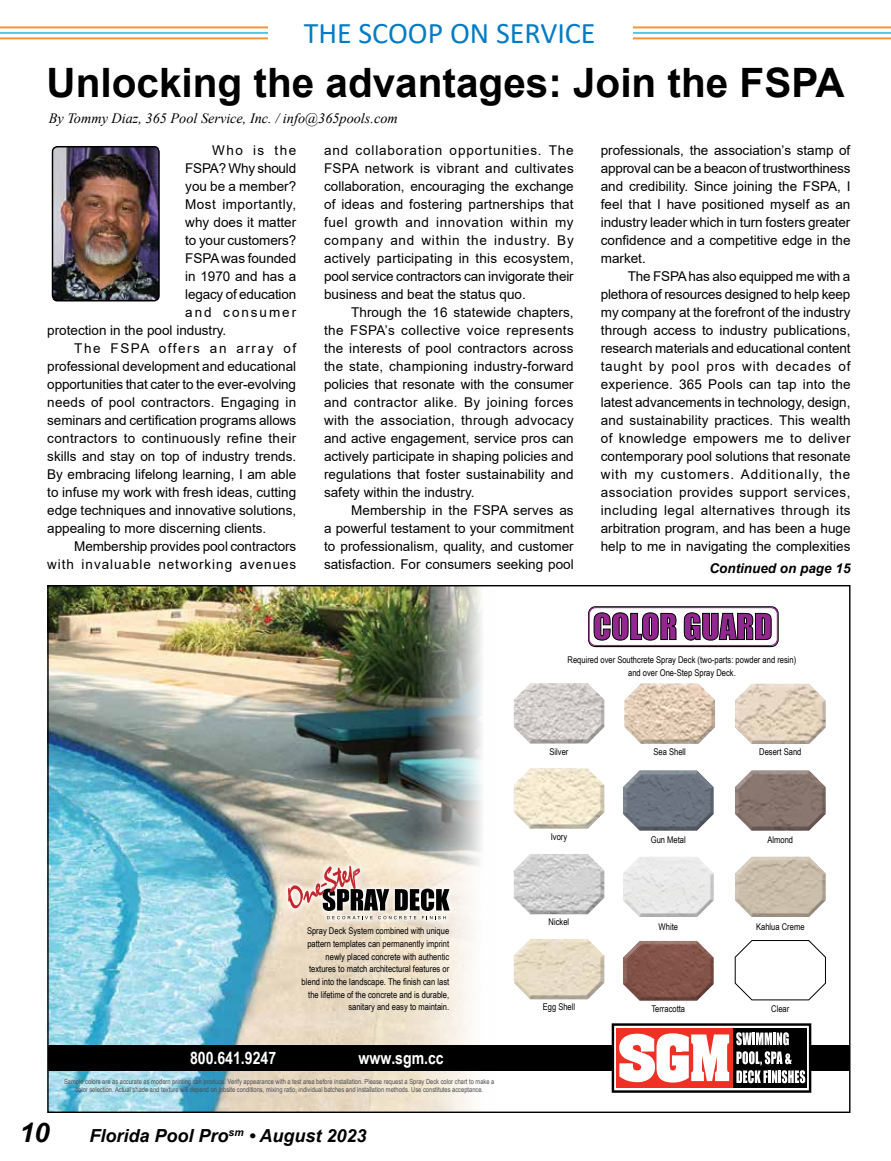
<style>
.page{position:relative;width:891px;height:1161px;background:#fff}
.page>*{position:absolute;margin:0;border:0;box-sizing:border-box;transform-origin:0 0}
.t1{font:700 40.5px "Arial";color:#000}
.t2{font:30px "Calibri";color:#007cc3}
.t3{font:italic 700 27px "Arial";color:#000}
.t4{font:italic 700 18px "Arial";color:#000}
.t5{font:700 17.1px "Arial Narrow Special G1";color:#fff}
.t6{font:italic 14.25px "Times New Roman";color:#000}
.t7{font:13.5px/18px "Arial";color:#000;text-align:justify}
.t8{font:13.5px "Arial";letter-spacing:.025em;color:#000}
.t9{font:13.5px "Arial";letter-spacing:.02em;color:#000}
.t10{font:13.5px "Arial";letter-spacing:.07em;color:#000}
.t11{font:13.5px "Arial";letter-spacing:.115em;color:#000}
.t12{font:italic 700 13.5px "Arial";color:#000}
.t13{font:13.5px "Arial";letter-spacing:.035em;color:#000}
.t14{font:13.5px "Arial";letter-spacing:.145em;color:#000}
.t15{font:9.3px/12.6px "Arial Narrow";color:#000;text-align:right}
.t16{font:7.05px/8.4px "Arial Narrow";color:#4d4d4f;text-align:center}
</style>
<div class="page">
<hr style="left:0;top:32px;width:891px;height:2px;background:#4fc6e0">
<hr style="left:0;top:37px;width:891px;height:3px;background:#f79433">
<hr style="left:0;top:26px;width:891px;height:3px;background:#f79433">
<div style="left:268px;top:0;width:364px;height:54px;background:#fff"></div>
<img style="left:52px;top:148px;width:106px;height:153px">
<div style="left:52px;top:146px;width:108px;height:155px;border:2px solid #000;border-radius:5px"></div>
<img style="left:49px;top:587px;width:446px;height:524px">
<div style="left:48px;top:1046px;width:802px;height:25px;background:#000"></div>
<div style="left:613px;top:1025px;width:197px;height:67px;background:#fff"></div>
<div style="left:612px;top:1023px;width:199px;height:70px;border:2px solid #000"></div>
<div style="left:616px;top:1028px;width:117px;height:60px;background:#ee3124"></div>
<div style="left:733px;top:1028px;width:74px;height:60px;background:#000"></div>
<svg style="left:619px;top:1032px;width:186px;height:52px"></svg>
<div style="left:282px;top:860px;width:174px;height:65px;background:#fff;opacity:.85"></div>
<svg style="left:288px;top:866px;width:162px;height:53px;background:#baa89d"></svg>
<svg style="left:594px;top:612px;width:83px;height:29px"></svg>
<svg style="left:684px;top:612px;width:88px;height:29px;background:#854983"></svg>
<div style="left:588px;top:606px;width:191px;height:41px;border:1px solid #000;border-radius:7px"></div>
<div style="left:589px;top:607px;width:189px;height:39px;border:1px solid #92278f;border-radius:7px"></div>
<div style="left:734px;top:853px;width:94px;height:49px;background:#fff;opacity:.75"></div>
<div style="left:734px;top:871px;width:94px;height:46px;background:#000;opacity:.75"></div>
<div style="left:513px;top:851px;width:93px;height:48px;background:#fff;opacity:.75"></div>
<div style="left:513px;top:869px;width:93px;height:46px;background:#000;opacity:.75"></div>
<div style="left:513px;top:936px;width:93px;height:48px;background:#fff;opacity:.75"></div>
<div style="left:513px;top:954px;width:93px;height:46px;background:#000;opacity:.75"></div>
<div style="left:734px;top:680px;width:94px;height:49px;background:#fff;opacity:.75"></div>
<div style="left:734px;top:698px;width:94px;height:46px;background:#000;opacity:.75"></div>
<div style="left:622px;top:853px;width:93px;height:49px;background:#fff;opacity:.75"></div>
<div style="left:622px;top:871px;width:93px;height:46px;background:#000;opacity:.75"></div>
<div style="left:623px;top:680px;width:94px;height:48px;background:#fff;opacity:.75"></div>
<div style="left:623px;top:698px;width:94px;height:46px;background:#000;opacity:.75"></div>
<div style="left:513px;top:680px;width:94px;height:48px;background:#fff;opacity:.75"></div>
<div style="left:513px;top:698px;width:94px;height:46px;background:#000;opacity:.75"></div>
<div style="left:622px;top:938px;width:93px;height:47px;background:#fff;opacity:.75"></div>
<div style="left:622px;top:956px;width:93px;height:46px;background:#000;opacity:.75"></div>
<div style="left:622px;top:767px;width:93px;height:48px;background:#fff;opacity:.75"></div>
<div style="left:622px;top:785px;width:93px;height:46px;background:#000;opacity:.75"></div>
<div style="left:513px;top:765px;width:93px;height:48px;background:#fff;opacity:.75"></div>
<div style="left:513px;top:783px;width:93px;height:46px;background:#000;opacity:.75"></div>
<svg style="left:735px;top:940px;width:91px;height:61px"></svg>
<div style="left:734px;top:767px;width:94px;height:48px;background:#fff;opacity:.75"></div>
<div style="left:734px;top:785px;width:94px;height:46px;background:#000;opacity:.75"></div>
<h2 class="t2" style="left:304px;top:12px;width:293px">THE SCOOP ON SERVICE</h2>
<h1 class="t1" style="left:46px;top:54px;width:800px">Unlocking the advantages: Join the FSPA</h1>
<p class="t6" style="left:49px;top:108px;width:351px">By Tommy Diaz, 365 Pool Service, Inc. / info@365pools.com</p>
<p class="t7" style="left:212px;top:142px;width:85px">Who is the</p>
<p class="t7" style="left:185px;top:159px;width:112px">FSPA? Why should</p>
<p class="t7" style="left:185px;top:177px;width:112px">you be a member?</p>
<p class="t13" style="left:185px;top:195px;width:112px">Most importantly,</p>
<p class="t7" style="left:185px;top:213px;width:112px">why does it matter</p>
<p class="t7" style="left:185px;top:231px;width:113px">to your customers?</p>
<p class="t7" style="left:185px;top:249px;width:112px">FSPA was founded</p>
<p class="t7" style="left:185px;top:267px;width:112px">in 1970 and has a</p>
<p class="t7" style="left:185px;top:285px;width:112px">legacy of education</p>
<p class="t14" style="left:185px;top:303px;width:112px">and consumer</p>
<p class="t7" style="left:47px;top:321px;width:181px">protection in the pool industry.</p>
<p class="t11" style="left:74px;top:339px;width:223px">The FSPA offers an array of</p>
<p class="t7" style="left:47px;top:357px;width:250px">professional development and educational</p>
<p class="t7" style="left:47px;top:375px;width:250px">opportunities that cater to the ever-evolving</p>
<p class="t9" style="left:47px;top:393px;width:251px">needs of pool contractors. Engaging in</p>
<p class="t7" style="left:47px;top:411px;width:251px">seminars and certification programs allows</p>
<p class="t8" style="left:47px;top:429px;width:250px">contractors to continuously refine their</p>
<p class="t7" style="left:47px;top:447px;width:251px">skills and stay on top of industry trends.</p>
<p class="t7" style="left:47px;top:465px;width:250px">By embracing lifelong learning, I am able</p>
<p class="t7" style="left:47px;top:483px;width:251px">to infuse my work with fresh ideas, cutting</p>
<p class="t7" style="left:47px;top:501px;width:250px">edge techniques and innovative solutions,</p>
<p class="t7" style="left:47px;top:519px;width:221px">appealing to more discerning clients.</p>
<p class="t7" style="left:74px;top:537px;width:223px">Membership provides pool contractors</p>
<p class="t10" style="left:47px;top:555px;width:251px">with invaluable networking avenues</p>
<p class="t7" style="left:324px;top:141px;width:251px">and collaboration opportunities. The FSPA network is vibrant and cultivates collaboration, encouraging the exchange of ideas and fostering partnerships that fuel growth and innovation within my company and within the industry. By actively participating in this ecosystem, pool service contractors can invigorate their business and beat the status quo.</p>
<p class="t7" style="left:324px;top:303px;width:251px;text-indent:27px">Through the 16 statewide chapters, the FSPA’s collective voice represents the interests of pool contractors across the state, championing industry-forward policies that resonate with the consumer and contractor alike. By joining forces with the association, through advocacy and active engagement, service pros can actively participate in shaping policies and regulations that foster sustainability and safety within the industry.</p>
<p class="t7" style="left:324px;top:501px;width:251px;text-indent:27px">Membership in the FSPA serves as a powerful testament to your commitment to professionalism, quality, and customer satisfaction. For consumers seeking pool</p>
<p class="t7" style="left:601px;top:141px;width:251px">professionals, the association’s stamp of approval can be a beacon of trustworthiness and credibility. Since joining the FSPA, I feel that I have positioned myself as an industry leader which in turn fosters greater confidence and a competitive edge in the market.</p>
<p class="t7" style="left:601px;top:267px;width:251px;text-indent:27px">The FSPA has also equipped me with a plethora of resources designed to help keep my company at the forefront of the industry through access to industry publications, research materials and educational content taught by pool pros with decades of experience. 365 Pools can tap into the latest advancements in technology, design, and sustainability practices. This wealth of knowledge empowers me to deliver contemporary pool solutions that resonate with my customers. Additionally, the association provides support services, including legal alternatives through its arbitration program, and has been a huge help to me in navigating the complexities</p>
<p class="t12" style="left:709px;top:560px;width:143px">Continued on page 15</p>
<p class="t15" style="left:568px;top:653px;width:230px;text-align:center">Required over Southcrete Spray Deck (two-parts: powder and resin) and over One-Step Spray Deck.</p>
<p class="t15" style="left:550px;top:745px;width:20px">Silver</p>
<p class="t15" style="left:653px;top:745px;width:34px">Sea Shell</p>
<p class="t15" style="left:759px;top:745px;width:44px">Desert Sand</p>
<p class="t15" style="left:302px;top:925px;width:149px">Spray Deck System combined with unique pattern templates can permanently imprint newly placed concrete with authentic textures to match architectural features or blend into the landscape. The finish can last the lifetime of the concrete and is durable, sanitary and easy to maintain.</p>
<p class="t5" style="left:190px;top:1047px;width:88px">800.641.9247</p>
<p class="t5" style="left:359px;top:1047px;width:87px">www.sgm.cc</p>
<p class="t16" style="left:64px;top:1077px;width:432px">Sample colors are as accurate as modern printing can produce. Verify appearance with a test area before installation. Please request a Spray Deck color chart to make a color selection. Actual shade and texture will depend on jobsite conditions, mixing ratio, individual batches and installation methods. Use constitutes acceptance.</p>
<h3 class="t3" style="left:20px;top:1114px;width:32px">10</h3>
<h3 class="t4" style="left:90px;top:1123px;width:278px">Florida Pool Pro<sup>sm</sup> • August 2023</h3>
<p class="t15" style="left:551px;top:830px;width:18px">Ivory</p>
<p class="t15" style="left:651px;top:833px;width:37px">Gun Metal</p>
<p class="t15" style="left:767px;top:833px;width:27px">Almond</p>
<p class="t15" style="left:549px;top:915px;width:22px">Nickel</p>
<p class="t15" style="left:543px;top:1001px;width:34px">Egg Shell</p>
<p class="t15" style="left:659px;top:920px;width:21px">White</p>
<p class="t15" style="left:756px;top:920px;width:50px">Kahlua Creme</p>
<p class="t15" style="left:651px;top:1002px;width:35px">Terracotta</p>
<p class="t15" style="left:771px;top:1002px;width:20px">Clear</p>
</div>
